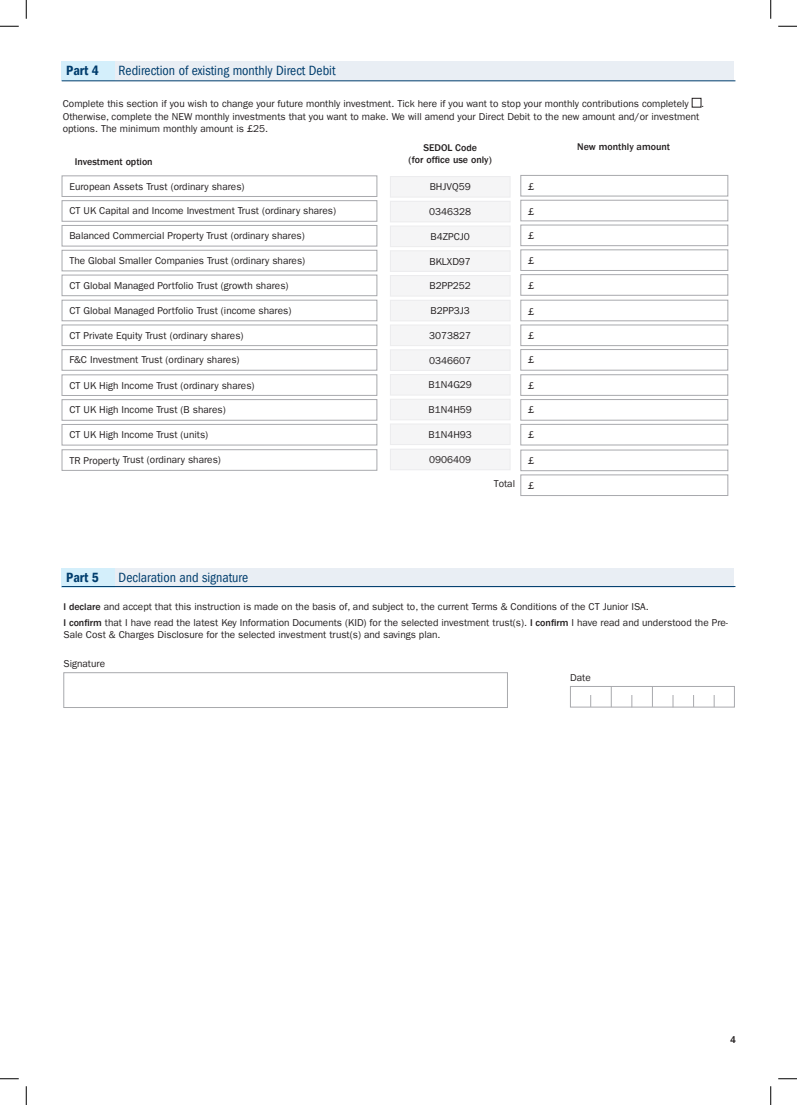
<style>
.page{position:relative;width:797px;height:1105px;background:#fff}
.page>*{position:absolute;margin:0;border:0;box-sizing:border-box;transform-origin:0 0}
.t1{font:condensed 13.75px "ITC Frank Gofor Ameriprise";color:#003d6d}
.t2{font:13.75px "ITC Frank Gofor Ameriprise Dm Cn";color:#003d6d}
.App_Section_Boxed_Copy{font:10px "ITC Frank Gofor Ameriprise";color:#231f20}
.Text__1mm_space{font:10px/12.5px "ITC Frank Gofor Ameriprise";color:#231f20}
.Text{font:10px/12.5px "ITC Frank Gofor Ameriprise";color:#231f20}
.Text-2{font:500 10px/12.5px "ITC Frank Gofor Ameriprise";color:#231f20;text-align:center}
.Text__2mm_space{font:10px "ITC Frank Gofor Ameriprise";color:#231f20}
.s1{font-weight:500}
</style>
<div class="page">
<div style="left:691px;top:98px;width:10px;height:9px;border:1px solid #231f20"></div>
<div style="left:63px;top:672px;width:445px;height:36px;border:1px solid #a8a9ad"></div>
<div style="left:570px;top:686px;width:164px;height:21px;background:#fff;border:1px solid #a8a9ad"></div>
<svg style="left:590px;top:695px;width:1px;height:12px"></svg>
<svg style="left:611px;top:686px;width:1px;height:21px"></svg>
<svg style="left:631px;top:695px;width:1px;height:12px"></svg>
<svg style="left:652px;top:686px;width:1px;height:21px"></svg>
<svg style="left:672px;top:695px;width:1px;height:12px"></svg>
<svg style="left:693px;top:695px;width:1px;height:12px"></svg>
<svg style="left:713px;top:695px;width:1px;height:12px"></svg>
<div style="left:62px;top:176px;width:315px;height:21px;border:1px solid #a8a9ad"></div>
<div style="left:62px;top:200px;width:315px;height:22px;border:1px solid #a8a9ad"></div>
<div style="left:62px;top:225px;width:315px;height:21px;border:1px solid #a8a9ad"></div>
<div style="left:62px;top:250px;width:315px;height:21px;border:1px solid #a8a9ad"></div>
<div style="left:62px;top:275px;width:315px;height:21px;border:1px solid #a8a9ad"></div>
<div style="left:62px;top:300px;width:315px;height:21px;border:1px solid #a8a9ad"></div>
<div style="left:62px;top:325px;width:315px;height:21px;border:1px solid #a8a9ad"></div>
<div style="left:62px;top:349px;width:315px;height:22px;border:1px solid #a8a9ad"></div>
<div style="left:62px;top:374px;width:315px;height:22px;border:1px solid #a8a9ad"></div>
<div style="left:62px;top:399px;width:315px;height:22px;border:1px solid #a8a9ad"></div>
<div style="left:62px;top:424px;width:315px;height:21px;border:1px solid #a8a9ad"></div>
<div style="left:62px;top:449px;width:315px;height:22px;border:1px solid #a8a9ad"></div>
<div style="left:520px;top:175px;width:208px;height:21px;border:1px solid #a8a9ad"></div>
<div style="left:520px;top:200px;width:208px;height:21px;border:1px solid #a8a9ad"></div>
<div style="left:520px;top:225px;width:208px;height:21px;border:1px solid #a8a9ad"></div>
<div style="left:520px;top:250px;width:208px;height:21px;border:1px solid #a8a9ad"></div>
<div style="left:520px;top:274px;width:208px;height:22px;border:1px solid #a8a9ad"></div>
<div style="left:520px;top:300px;width:208px;height:21px;border:1px solid #a8a9ad"></div>
<div style="left:520px;top:325px;width:208px;height:21px;border:1px solid #a8a9ad"></div>
<div style="left:520px;top:349px;width:208px;height:21px;border:1px solid #a8a9ad"></div>
<div style="left:520px;top:374px;width:208px;height:22px;border:1px solid #a8a9ad"></div>
<div style="left:520px;top:399px;width:208px;height:21px;border:1px solid #a8a9ad"></div>
<div style="left:520px;top:424px;width:208px;height:21px;border:1px solid #a8a9ad"></div>
<div style="left:520px;top:474px;width:208px;height:22px;border:1px solid #a8a9ad"></div>
<div style="left:520px;top:450px;width:208px;height:21px;border:1px solid #a8a9ad"></div>
<div style="left:390px;top:177px;width:120px;height:20px;background:#f5f5f6"></div>
<div style="left:390px;top:176px;width:120px;height:21px;border:1px solid #ececee"></div>
<div style="left:390px;top:201px;width:120px;height:21px;background:#f5f5f6"></div>
<div style="left:390px;top:226px;width:120px;height:21px;background:#f5f5f6"></div>
<div style="left:390px;top:251px;width:120px;height:20px;background:#f5f5f6"></div>
<div style="left:390px;top:250px;width:120px;height:22px;border:1px solid #ececee"></div>
<div style="left:390px;top:275px;width:120px;height:21px;background:#f5f5f6"></div>
<div style="left:390px;top:300px;width:120px;height:21px;background:#f5f5f6"></div>
<div style="left:390px;top:325px;width:120px;height:21px;background:#f5f5f6"></div>
<div style="left:390px;top:350px;width:120px;height:20px;background:#f5f5f6"></div>
<div style="left:390px;top:349px;width:120px;height:22px;border:1px solid #ececee"></div>
<div style="left:390px;top:374px;width:120px;height:21px;background:#f5f5f6"></div>
<div style="left:390px;top:399px;width:120px;height:21px;background:#f5f5f6"></div>
<div style="left:390px;top:424px;width:120px;height:21px;background:#f5f5f6"></div>
<div style="left:390px;top:449px;width:120px;height:21px;background:#f5f5f6"></div>
<div style="left:114px;top:61px;width:620px;height:20px;background:#e9eef4"></div>
<div style="left:61px;top:61px;width:53px;height:20px;background:#d4effb"></div>
<div style="left:114px;top:568px;width:620px;height:19px;background:#e9eef4"></div>
<div style="left:61px;top:568px;width:53px;height:19px;background:#d4effb"></div>
<hr style="left:62px;top:81px;width:673px;height:1px;background:#003d6d">
<hr style="left:62px;top:586px;width:673px;height:1px;background:#003d6d">
<svg style="left:0;top:25px;width:19px;height:2px"></svg>
<svg style="left:778px;top:25px;width:19px;height:2px"></svg>
<svg style="left:0;top:1078px;width:19px;height:1px"></svg>
<svg style="left:778px;top:1078px;width:19px;height:1px"></svg>
<svg style="left:25px;top:0;width:2px;height:19px"></svg>
<svg style="left:25px;top:1086px;width:2px;height:19px"></svg>
<svg style="left:770px;top:0;width:1px;height:19px"></svg>
<svg style="left:770px;top:1086px;width:1px;height:19px"></svg>
<p class="t2" style="left:66px;top:62px;width:34px">Part 4</p>
<p class="t1" style="left:119px;top:63px;width:218px">Redirection of existing monthly Direct Debit</p>
<p class="Text__1mm_space" style="left:63px;top:98px;width:643px">Complete this section if you wish to change your future monthly investment. Tick here if you want to stop your monthly contributions completely .<br>Otherwise, complete the NEW monthly investments that you want to make. We will amend your Direct Debit to the new amount and/or investment options. The minimum monthly amount is £25.</p>
<p class="Text-2" style="left:75px;top:156px;width:80px">Investment option</p>
<p class="App_Section_Boxed_Copy" style="left:69px;top:180px;width:177px">European Assets Trust (ordinary shares)</p>
<p class="App_Section_Boxed_Copy" style="left:69px;top:205px;width:268px">CT UK Capital and Income Investment Trust (ordinary shares)</p>
<p class="App_Section_Boxed_Copy" style="left:69px;top:230px;width:237px">Balanced Commercial Property Trust (ordinary shares)</p>
<p class="App_Section_Boxed_Copy" style="left:69px;top:255px;width:237px">The Global Smaller Companies Trust (ordinary shares)</p>
<p class="App_Section_Boxed_Copy" style="left:69px;top:280px;width:221px">CT Global Managed Portfolio Trust (growth shares)</p>
<p class="App_Section_Boxed_Copy" style="left:69px;top:305px;width:223px">CT Global Managed Portfolio Trust (income shares)</p>
<p class="App_Section_Boxed_Copy" style="left:69px;top:330px;width:176px">CT Private Equity Trust (ordinary shares)</p>
<p class="App_Section_Boxed_Copy" style="left:69px;top:354px;width:172px">F&amp;C Investment Trust (ordinary shares)</p>
<p class="App_Section_Boxed_Copy" style="left:69px;top:379px;width:187px">CT UK High Income Trust (ordinary shares)</p>
<p class="App_Section_Boxed_Copy" style="left:69px;top:404px;width:158px">CT UK High Income Trust (B shares)</p>
<p class="App_Section_Boxed_Copy" style="left:69px;top:429px;width:140px">CT UK High Income Trust (units)</p>
<p class="App_Section_Boxed_Copy" style="left:69px;top:454px;width:153px">TR Property Trust (ordinary shares)</p>
<p class="t2" style="left:66px;top:569px;width:34px">Part 5</p>
<p class="t1" style="left:119px;top:569px;width:131px">Declaration and signature</p>
<p class="Text-2" style="left:408px;top:141px;width:85px">SEDOL Code<br>(for office use only)</p>
<p class="Text-2" style="left:577px;top:141px;width:94px">New monthly amount</p>
<p class="Text__1mm_space" style="left:430px;top:181px;width:42px">BHJVQ59</p>
<p class="Text__1mm_space" style="left:429px;top:205px;width:43px">0346328</p>
<p class="Text__1mm_space" style="left:430px;top:230px;width:41px">B4ZPCJ0</p>
<p class="Text__1mm_space" style="left:429px;top:255px;width:43px">BKLXD97</p>
<p class="Text__1mm_space" style="left:429px;top:280px;width:43px">B2PP252</p>
<p class="Text__1mm_space" style="left:430px;top:304px;width:41px">B2PP3J3</p>
<p class="Text__1mm_space" style="left:429px;top:329px;width:43px">3073827</p>
<p class="Text__1mm_space" style="left:429px;top:354px;width:43px">0346607</p>
<p class="Text__1mm_space" style="left:428px;top:379px;width:45px">B1N4G29</p>
<p class="Text__1mm_space" style="left:428px;top:403px;width:45px">B1N4H59</p>
<p class="Text__1mm_space" style="left:428px;top:428px;width:45px">B1N4H93</p>
<p class="Text__1mm_space" style="left:429px;top:453px;width:43px">0906409</p>
<p class="Text__1mm_space" style="left:528px;top:180px;width:8px">£</p>
<p class="Text__1mm_space" style="left:528px;top:205px;width:8px">£</p>
<p class="Text__1mm_space" style="left:528px;top:230px;width:8px">£</p>
<p class="Text__1mm_space" style="left:528px;top:255px;width:8px">£</p>
<p class="Text__1mm_space" style="left:528px;top:279px;width:8px">£</p>
<p class="Text__1mm_space" style="left:528px;top:305px;width:8px">£</p>
<p class="Text__1mm_space" style="left:528px;top:330px;width:8px">£</p>
<p class="Text__1mm_space" style="left:528px;top:354px;width:8px">£</p>
<p class="Text__1mm_space" style="left:528px;top:379px;width:8px">£</p>
<p class="Text__1mm_space" style="left:528px;top:404px;width:8px">£</p>
<p class="Text__1mm_space" style="left:528px;top:429px;width:8px">£</p>
<p class="Text__1mm_space" style="left:528px;top:454px;width:8px">£</p>
<p class="Text__1mm_space" style="left:493px;top:478px;width:23px">Total</p>
<p class="Text__1mm_space" style="left:528px;top:479px;width:8px">£</p>
<p class="Text" style="left:63px;top:600px;width:587px"><span class="s1">I declare</span> and accept that this instruction is made on the basis of, and subject to, the current Terms &amp; Conditions of the CT Junior ISA.</p>
<p class="Text" style="left:63px;top:616px;width:666px"><span class="s1">I confirm</span> that I have read the latest Key Information Documents (KID) for the selected investment trust(s). <span class="s1">I confirm</span> I have read and understood the Pre-<br>Sale Cost &amp; Charges Disclosure for the selected investment trust(s) and savings plan.</p>
<p class="Text__2mm_space" style="left:63px;top:658px;width:43px">Signature</p>
<p class="Text__2mm_space" style="left:570px;top:671px;width:22px">Date</p>
<p class="Text-2" style="left:730px;top:1034px;width:7px">4</p>
</div>
